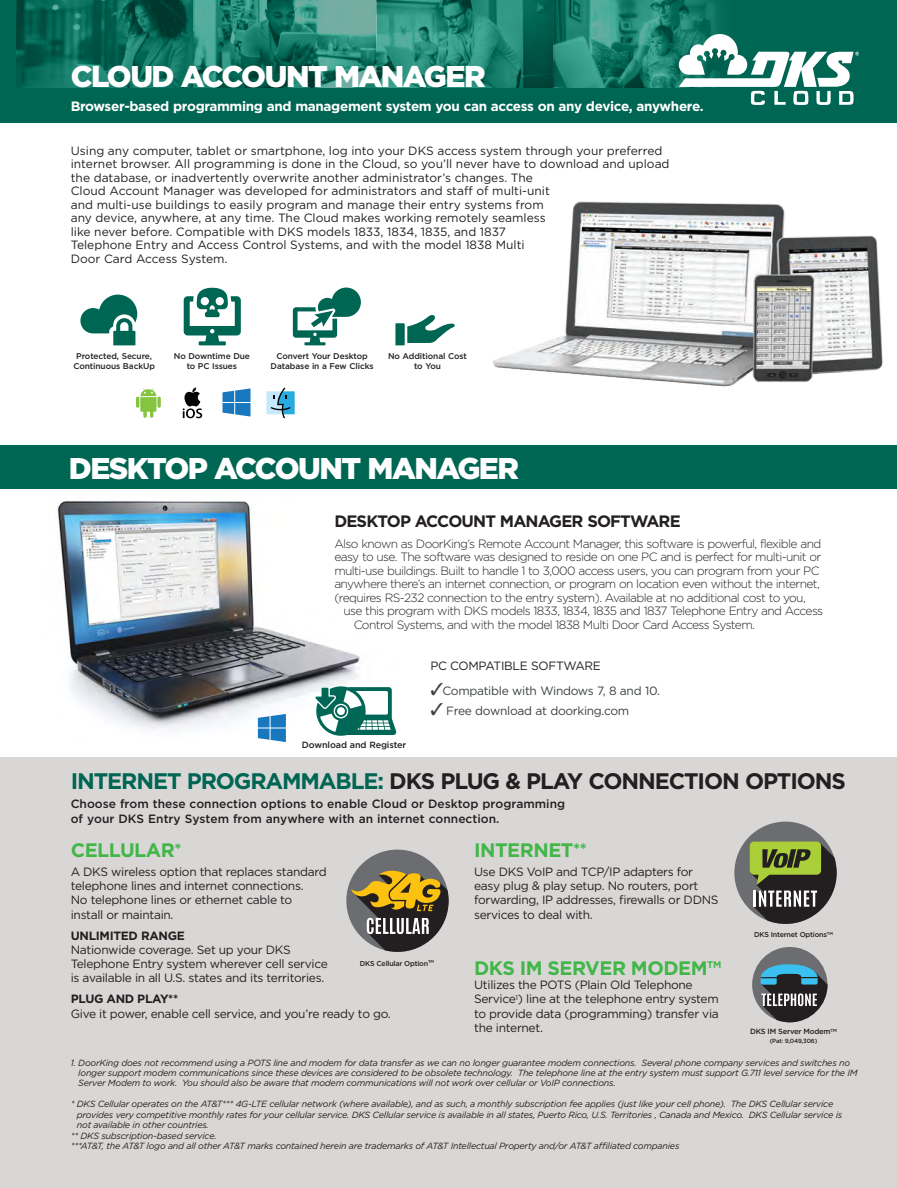
<style>
.page{position:relative;width:897px;height:1188px;background:#fff}
.page>*{position:absolute;margin:0;border:0;box-sizing:border-box;transform-origin:0 0}
.t1{font:900 30px "Gotham";letter-spacing:-.05em;color:#fff}
.t2{font:700 22.5px "Gotham";letter-spacing:-.05em;color:#231f20}
.t3{font:700 19.5px "Gotham";letter-spacing:-.025em;color:#42b649}
.t4{font:700 16.5px "Gotham";letter-spacing:-.05em;color:#231f20}
.t5{font:700 13.5px "Gotham";letter-spacing:-.025em;color:#fff}
.t6{font:12px/13.5px "Gotham";color:#231f20}
.t7{font:12px/14.2px "Gotham";letter-spacing:-.025em;color:#231f20}
.t8{font:300 12px "Gotham";letter-spacing:-.05em;color:#231f20}
.t9{font:500 12px/15px "Gotham";color:#231f20}
.t10{font:12px "Gotham";letter-spacing:-.025em;color:#3c4142}
.t11{font:700 12px "Gotham";letter-spacing:-.025em;color:#231f20}
.t12{font:italic 9px/10.2px "Gotham";letter-spacing:-.025em;color:#231f20}
.t13{font:500 9px "Gotham";letter-spacing:-.01em;color:#231f20}
.t14{font:500 8.4px/10.2px "Gotham";letter-spacing:-.01em;color:#231f20;text-align:center}
.t15{font:500 7.5px "Gotham";letter-spacing:-.025em;color:#231f20}
.t16{font:500 7.2px "Gotham";letter-spacing:-.025em;color:#231f20}
.t17{font:500 6px "Gotham";letter-spacing:-.03em;color:#231f20}
.s1{color:#fff}
.s2{color:#006654}
.s3{font-size:16.5px}
</style>
<div class="page">
<img style="left:57px;top:500px;width:303px;height:238px">
<div style="left:0;top:0;width:897px;height:122px;background:#006654"></div>
<div style="left:0;top:445px;width:897px;height:44px;background:#006654"></div>
<div style="left:0;top:757px;width:897px;height:431px;background:#d9d7d6"></div>
<img style="left:16px;top:0;width:703px;height:87px">
<img style="left:493px;top:201px;width:390px;height:186px">
<svg style="left:266px;top:387px;width:29px;height:31px"></svg>
<svg style="left:157px;top:397px;width:4px;height:11px"></svg>
<svg style="left:136px;top:388px;width:20px;height:30px"></svg>
<svg style="left:222px;top:388px;width:28px;height:29px"></svg>
<svg style="left:183px;top:387px;width:19px;height:31px"></svg>
<svg style="left:258px;top:714px;width:28px;height:28px"></svg>
<svg style="left:80px;top:295px;width:57px;height:50px"></svg>
<svg style="left:293px;top:288px;width:68px;height:57px"></svg>
<svg style="left:184px;top:287px;width:57px;height:58px"></svg>
<svg style="left:395px;top:314px;width:60px;height:31px"></svg>
<div style="left:734px;top:822px;width:103px;height:102px;background:#6c6d70;border-radius:50%"></div>
<svg style="left:750px;top:842px;width:87px;height:82px"></svg>
<div style="left:346px;top:850px;width:103px;height:102px;background:#6c6d70;border-radius:50%"></div>
<svg style="left:351px;top:866px;width:98px;height:86px"></svg>
<div style="left:752px;top:947px;width:75px;height:75px;background:#6c6d70;border-radius:50%"></div>
<svg style="left:761px;top:964px;width:66px;height:58px"></svg>
<svg style="left:315px;top:686px;width:82px;height:50px"></svg>
<svg style="left:679px;top:34px;width:180px;height:71px"></svg>
<p class="t1" style="left:71px;top:59px;width:416px">CLOUD ACCOUNT MANAGER</p>
<p class="t5" style="left:71px;top:99px;width:634px">Browser-based programming and management system you can access on any device, anywhere.</p>
<p class="t6" style="left:71px;top:143px;width:600px">Using any computer, tablet or smartphone, log into your DKS access system through your preferred internet browser. All programming is done in the Cloud, so you’ll never have to download and upload the database, or inadvertently overwrite another administrator’s changes. The<br>Cloud Account Manager was developed for administrators and staff of multi-unit<br>and multi-use buildings to easily program and manage their entry systems from<br>any device, anywhere, at any time. The Cloud makes working remotely seamless<br>like never before. Compatible with DKS models 1833, 1834, 1835, and 1837<br>Telephone Entry and Access Control Systems, and with the model 1838 Multi<br>Door Card Access System.</p>
<p class="t14" style="left:73px;top:351px;width:83px">Protected, Secure,<br>Continuous BackUp</p>
<p class="t14" style="left:174px;top:351px;width:78px">No Downtime Due to PC Issues</p>
<p class="t14" style="left:271px;top:351px;width:105px">Convert Your Desktop<br>Database in a Few Clicks</p>
<p class="t14" style="left:388px;top:351px;width:80px">No Additional Cost to You</p>
<p class="t1" style="left:69px;top:451px;width:452px">DESKTOP ACCOUNT MANAGER</p>
<p class="t4" style="left:334px;top:511px;width:348px">DESKTOP ACCOUNT MANAGER SOFTWARE</p>
<p class="t8" style="left:334px;top:537px;width:488px">Also known as DoorKing’s Remote Account Manager, this software is powerful, flexible and</p>
<p class="t8" style="left:334px;top:550px;width:489px">easy to use. The software was designed to reside on one PC and is perfect for multi-unit or</p>
<p class="t8" style="left:334px;top:564px;width:487px">multi-use buildings. Built to handle 1 to 3,000 access users, you can program from your PC</p>
<p class="t8" style="left:334px;top:577px;width:487px">anywhere there’s an internet connection, or program on location even without the internet,</p>
<p class="t8" style="left:334px;top:591px;width:473px">(requires RS-232 connection to the entry system). Available at no additional cost to you,</p>
<p class="t8" style="left:343px;top:604px;width:481px">use this program with DKS models 1833, 1834, 1835 and 1837 Telephone Entry and Access</p>
<p class="t8" style="left:354px;top:618px;width:403px">Control Systems, and with the model 1838 Multi Door Card Access System.</p>
<p class="t7" style="left:430px;top:658px;width:172px">PC COMPATIBLE SOFTWARE</p>
<p class="t10" style="left:430px;top:684px;width:231px"><span class="s1">✓</span>Compatible with Windows 7, 8 and 10.</p>
<p class="t10" style="left:430px;top:704px;width:200px"><span class="s1">✓</span> Free download at doorking.com</p>
<p class="t13" style="left:302px;top:740px;width:106px">Download and Register</p>
<p class="t2" style="left:71px;top:768px;width:777px"><span class="s2">INTERNET PROGRAMMABLE:</span> DKS PLUG &amp; PLAY CONNECTION OPTIONS</p>
<p class="t9" style="left:71px;top:796px;width:496px">Choose from these connection options to enable Cloud or Desktop programming of your DKS Entry System from anywhere with an internet connection.</p>
<p class="t3" style="left:71px;top:838px;width:112px">CELLULAR<span class="s3">*</span></p>
<p class="t7" style="left:71px;top:864px;width:257px">A DKS wireless option that replaces standard telephone lines and internet connections.<br>No telephone lines or ethernet cable to install or maintain.</p>
<p class="t11" style="left:71px;top:929px;width:116px">UNLIMITED RANGE</p>
<p class="t7" style="left:71px;top:942px;width:259px">Nationwide coverage. Set up your DKS<br>Telephone Entry system wherever cell service is available in all U.S. states and its territories.</p>
<p class="t11" style="left:71px;top:992px;width:109px">PLUG AND PLAY**</p>
<p class="t7" style="left:71px;top:1006px;width:322px">Give it power, enable cell service, and you’re ready to go.</p>
<p class="t16" style="left:360px;top:959px;width:76px">DKS Cellular Option<sup>TM</sup></p>
<p class="t3" style="left:474px;top:838px;width:114px">INTERNET<span class="s3">**</span></p>
<p class="t7" style="left:474px;top:864px;width:246px">Use DKS VoIP and TCP/IP adapters for easy plug &amp; play setup. No routers, port forwarding, IP addresses, firewalls or DDNS services to deal with.</p>
<p class="t3" style="left:474px;top:957px;width:249px">DKS IM SERVER MODEM<sup>TM</sup></p>
<p class="t7" style="left:474px;top:978px;width:246px">Utilizes the POTS (Plain Old Telephone Service<sup>1</sup>) line at the telephone entry system to provide data (programming) transfer via the internet.</p>
<p class="t16" style="left:754px;top:931px;width:80px">DKS Internet Options<sup>TM</sup></p>
<p class="t15" style="left:750px;top:1027px;width:89px">DKS IM Server Modem<sup>TM</sup></p>
<p class="t17" style="left:770px;top:1038px;width:49px">(Pat: 9,049,306)</p>
<p class="t12" style="left:78px;top:1058px;width:781px;text-indent:-8px">1. DoorKing does not recommend using a POTS line and modem for data transfer as we can no longer guarantee modem connections. Several phone company services and switches no longer support modem communications since these devices are considered to be obsolete technology. The telephone line at the entry system must support G.711 level service for the IM<br>Server Modem to work. You should also be aware that modem communications will not work over cellular or VoIP connections.</p>
<p class="t12" style="left:77px;top:1099px;width:767px;text-indent:-6px">* DKS Cellular operates on the AT&amp;T*** 4G-LTE cellular network (where available), and as such, a monthly subscription fee applies (just like your cell phone). The DKS Cellular service provides very competitive monthly rates for your cellular service. DKS Cellular service is available in all states, Puerto Rico, U.S. Territories , Canada and Mexico. DKS Cellular service is not available in other countries.</p>
<p class="t12" style="left:71px;top:1131px;width:147px">** DKS subscription-based service.</p>
<p class="t12" style="left:71px;top:1141px;width:610px">***AT&amp;T, the AT&amp;T logo and all other AT&amp;T marks contained herein are trademarks of AT&amp;T Intellectual Property and/or AT&amp;T affiliated companies</p>
</div>
